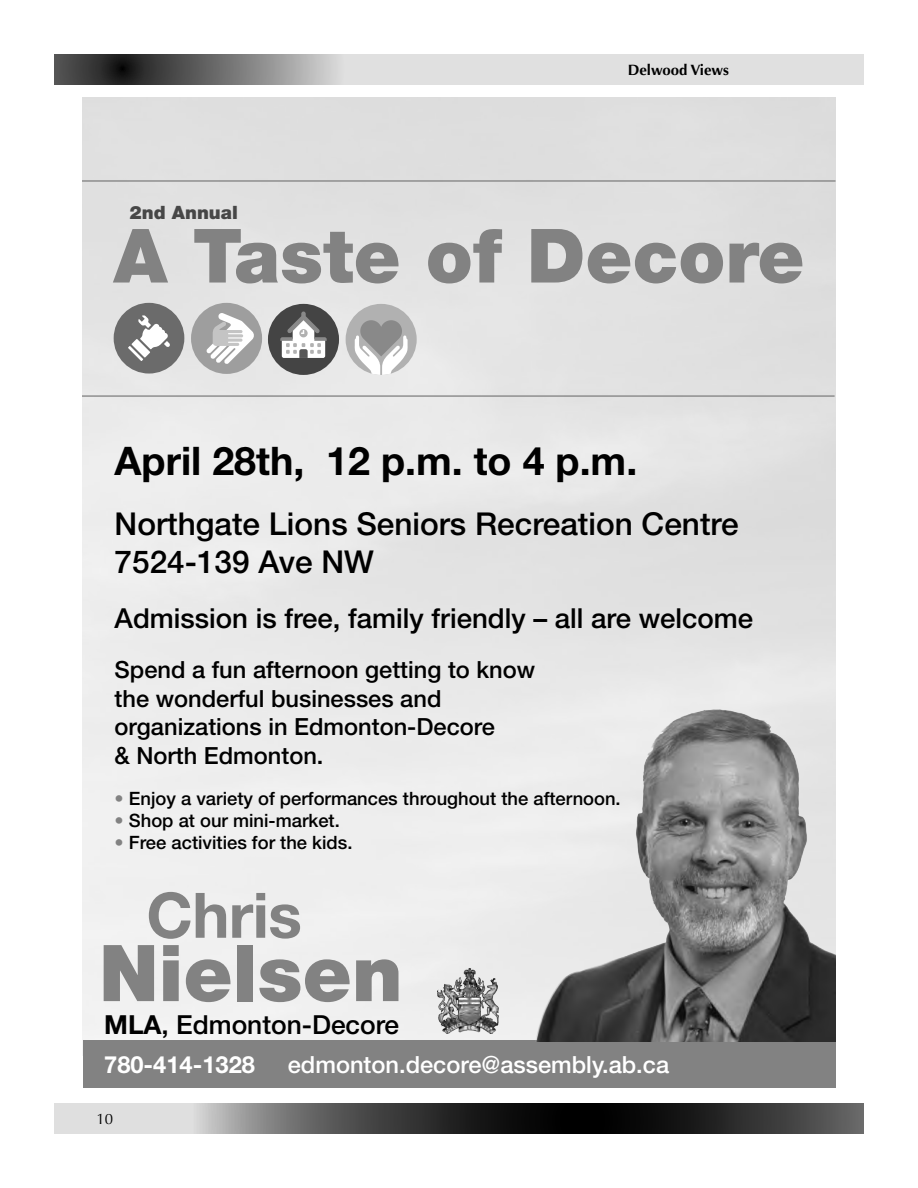
<style>
.page{position:relative;width:918px;height:1188px;background:#fff}
.page>*{position:absolute;margin:0;border:0;box-sizing:border-box;transform-origin:0 0}
.t1{font:900 78.45px "Helvetica Neue LT Std";color:#828282}
.t2{font:900 74.85px "Helvetica Neue LT Std";color:#828282}
.t3{font:700 62.7px "Helvetica Neue LT Std";letter-spacing:-.01em;color:#828282}
.t4{font:700 39.45px "Helvetica Neue LT Std";color:#000}
.t5{font:500 31.5px/37.8px "Helvetica Neue LT Std";color:#000}
.t6{font:500 27.6px "Helvetica Neue LT Std";color:#000}
.t7{font:500 26.25px "Helvetica Neue LT Std";color:#000}
.t8{font:500 23.7px/28.3px "Helvetica Neue LT Std";color:#000}
.t9{font:500 23.7px "Helvetica Neue LT Std";color:#fff}
.t10{font:700 23.7px "Helvetica Neue LT Std";color:#fff}
.t11{font:500 18.45px "Helvetica Neue LT Std";color:#000}
.t12{font:900 18.45px "Helvetica Neue LT Std";color:#474747}
.t13{font:700 15px "Optima";color:#000}
.t14{font:15px "Optima";color:#000}
.s1{color:#828282}
.s2{font-weight:700}
</style>
<div class="page">
<svg style="left:54px;top:1103px;width:810px;height:31px;background:#595959"></svg>
<svg style="left:54px;top:54px;width:810px;height:31px;background:#b5b5b5"></svg>
<img style="left:83px;top:97px;width:752px;height:944px">
<div style="left:83px;top:1041px;width:752px;height:47px;background:#828282"></div>
<img style="left:521px;top:698px;width:314px;height:344px">
<img style="left:437px;top:968px;width:61px;height:65px">
<hr style="left:83px;top:395px;width:752px;height:2px;background:#828282">
<div style="left:191px;top:303px;width:71px;height:71px;background:#9e9e9e;border-radius:50%"></div>
<svg style="left:206px;top:313px;width:48px;height:51px"></svg>
<div style="left:346px;top:304px;width:71px;height:71px;background:#b1b1b1;border-radius:50%"></div>
<svg style="left:354px;top:320px;width:54px;height:55px"></svg>
<div style="left:114px;top:303px;width:70px;height:71px;background:#6b6b6b;border-radius:50%"></div>
<svg style="left:128px;top:315px;width:42px;height:46px"></svg>
<div style="left:268px;top:304px;width:71px;height:71px;background:#444;border-radius:50%"></div>
<div style="left:301px;top:312px;width:5px;height:12px;background:#898989;border-radius:2px"></div>
<svg style="left:280px;top:317px;width:47px;height:41px"></svg>
<hr style="left:83px;top:180px;width:752px;height:2px;background:#828282">
<p class="t13" style="left:628px;top:61px;width:103px">Delwood Views</p>
<p class="t12" style="left:130px;top:202px;width:110px">2nd Annual</p>
<h2 class="t2" style="left:113px;top:211px;width:693px">A Taste of Decore</h2>
<h3 class="t4" style="left:115px;top:437px;width:524px">April 28th, 12 p.m. to 4 p.m.</h3>
<h3 class="t5" style="left:115px;top:505px;width:625px">Northgate Lions Seniors Recreation Centre<br>7524-139 Ave NW</h3>
<p class="t6" style="left:115px;top:602px;width:640px">Admission is free, family friendly – all are welcome</p>
<p class="t8" style="left:115px;top:656px;width:422px">Spend a fun afternoon getting to know the wonderful businesses and organizations in Edmonton-Decore<br>&amp; North Edmonton.</p>
<p class="t11" style="left:115px;top:787px;width:508px"><span class="s1">•</span> Enjoy a variety of performances throughout the afternoon.</p>
<p class="t11" style="left:115px;top:809px;width:227px"><span class="s1">•</span> Shop at our mini-market.</p>
<p class="t11" style="left:115px;top:831px;width:239px"><span class="s1">•</span> Free activities for the kids.</p>
<h3 class="t3" style="left:146px;top:877px;width:157px">Chris</h3>
<h1 class="t1" style="left:99px;top:926px;width:305px">Nielsen</h1>
<p class="t7" style="left:104px;top:1009px;width:297px"><span class="s2">MLA</span>, Edmonton-Decore</p>
<p class="t10" style="left:104px;top:1050px;width:152px">780-414-1328</p>
<p class="t9" style="left:288px;top:1051px;width:383px">edmonton.decore@assembly.ab.ca</p>
<p class="t14" style="left:97px;top:1110px;width:18px">10</p>
</div>
